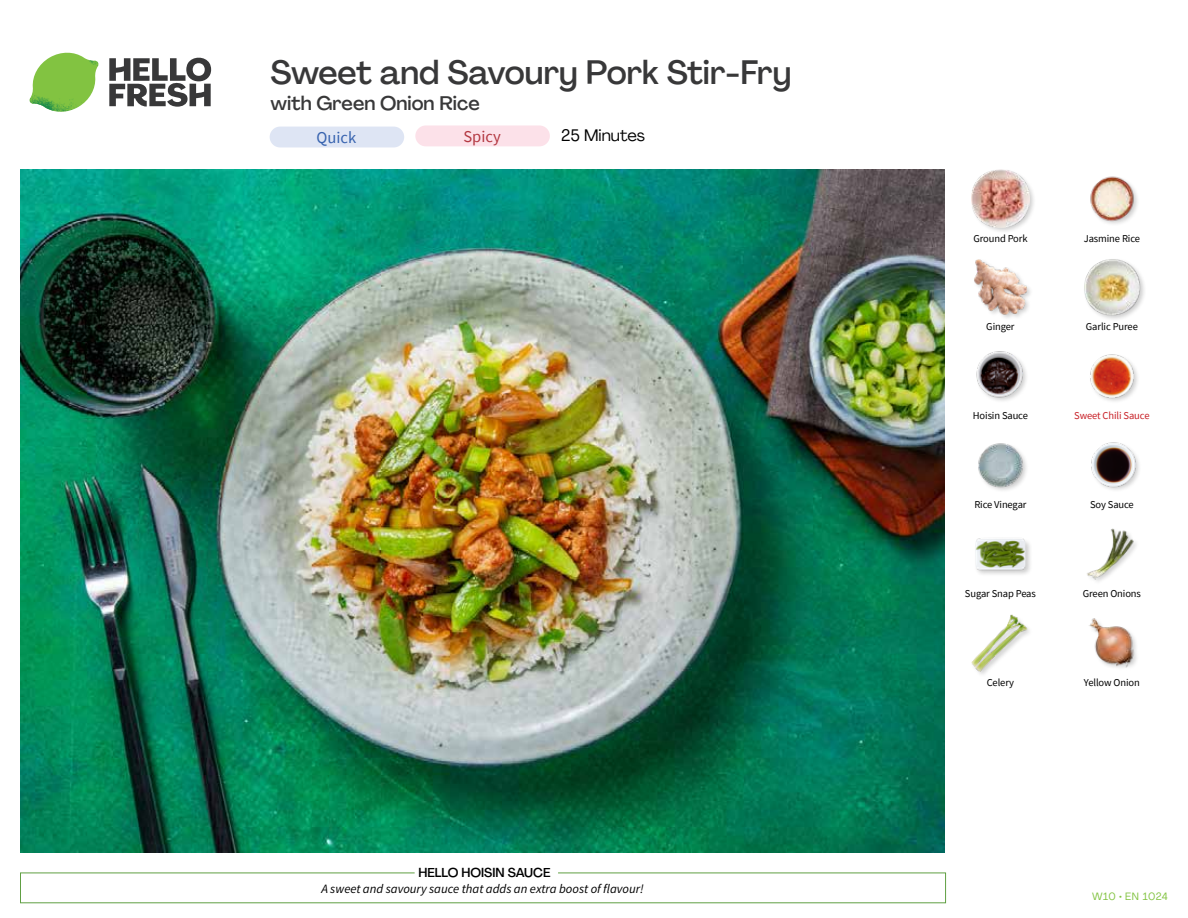
<style>
.page{position:relative;width:1188px;height:918px;background:#fff}
.page>*{position:absolute;margin:0;border:0;box-sizing:border-box;transform-origin:0 0}
.t1{font:500 33px "Agrandir";letter-spacing:-.005em;color:#383839}
.t2{font:500 19.5px "Agrandir";color:#383839}
.t3{font:16.5px "Agrandir";color:#000}
.t4{font:16.5px "Source Sans Pro";color:#3763af}
.t5{font:16.5px "Source Sans Pro";color:#b33841}
.t6{font:italic 12.75px "Source Sans Pro";color:#000}
.t7{font:500 12.75px "Agrandir";color:#000}
.t8{font:10.5px "Source Sans Pro";letter-spacing:-.01em;color:#000}
.t9{font:10.5px "Source Sans Pro";letter-spacing:-.01em;color:#c82027}
.t10{font:10.5px "Agrandir";letter-spacing:.04em;color:#82c341}
</style>
<div class="page">
<div style="left:270px;top:127px;width:134px;height:20px;background:#dee5f4;border-radius:10px"></div>
<div style="left:415px;top:125px;width:135px;height:21px;background:#fce1e9;border-radius:10px"></div>
<svg style="left:109px;top:57px;width:102px;height:50px"></svg>
<svg style="left:34px;top:53px;width:62px;height:40px"></svg>
<img style="left:67px;top:53px;width:32px;height:26px">
<img style="left:33px;top:75px;width:59px;height:11px">
<img style="left:29px;top:79px;width:61px;height:33px">
<img style="left:65px;top:86px;width:27px;height:25px">
<div style="left:20px;top:873px;width:926px;height:30px;border:1px solid #609f43"></div>
<div style="left:415px;top:865px;width:143px;height:15px;background:#fff"></div>
<img style="left:21px;top:170px;width:924px;height:682px">
<img style="left:1089px;top:618px;width:48px;height:50px">
<img style="left:972px;top:614px;width:57px;height:57px">
<img style="left:1087px;top:528px;width:49px;height:54px">
<div style="left:974px;top:537px;width:59px;height:40px;background:#000;opacity:.2"></div>
<img style="left:975px;top:537px;width:51px;height:40px">
<img style="left:1091px;top:442px;width:48px;height:48px">
<img style="left:978px;top:443px;width:49px;height:48px">
<img style="left:1090px;top:354px;width:48px;height:47px">
<img style="left:976px;top:351px;width:51px;height:50px">
<div style="left:1083px;top:258px;width:64px;height:64px;background:#000;opacity:.2"></div>
<img style="left:1083px;top:259px;width:58px;height:57px">
<div style="left:973px;top:258px;width:60px;height:63px;background:#000;opacity:.2"></div>
<img style="left:974px;top:259px;width:53px;height:57px">
<img style="left:1090px;top:176px;width:48px;height:48px">
<div style="left:970px;top:168px;width:66px;height:66px;background:#000;opacity:.2"></div>
<img style="left:972px;top:170px;width:57px;height:57px">
<h1 class="t1" style="left:271px;top:52px;width:522px">Sweet and Savoury Pork Stir-Fry</h1>
<h2 class="t2" style="left:271px;top:91px;width:211px">with Green Onion Rice</h2>
<h3 class="t5" style="left:463px;top:126px;width:39px">Spicy</h3>
<h3 class="t3" style="left:561px;top:125px;width:86px">25 Minutes</h3>
<h3 class="t4" style="left:317px;top:127px;width:41px">Quick</h3>
<p class="t7" style="left:418px;top:864px;width:134px">HELLO HOISIN SAUCE</p>
<p class="t6" style="left:321px;top:881px;width:324px">A sweet and savoury sauce that adds an extra boost of flavour!</p>
<p class="t8" style="left:973px;top:231px;width:56px">Ground Pork</p>
<p class="t8" style="left:1084px;top:231px;width:58px">Jasmine Rice</p>
<p class="t8" style="left:986px;top:320px;width:30px">Ginger</p>
<p class="t8" style="left:1086px;top:320px;width:53px">Garlic Puree</p>
<p class="t8" style="left:973px;top:409px;width:57px">Hoisin Sauce</p>
<p class="t9" style="left:1074px;top:409px;width:77px">Sweet Chili Sauce</p>
<p class="t8" style="left:974px;top:498px;width:54px">Rice Vinegar</p>
<p class="t8" style="left:1090px;top:498px;width:45px">Soy Sauce</p>
<p class="t8" style="left:965px;top:587px;width:72px">Sugar Snap Peas</p>
<p class="t8" style="left:1083px;top:587px;width:60px">Green Onions</p>
<p class="t8" style="left:987px;top:675px;width:29px">Celery</p>
<p class="t8" style="left:1084px;top:675px;width:57px">Yellow Onion</p>
<p class="t10" style="left:1092px;top:890px;width:77px">W10 • EN 1024</p>
</div>
